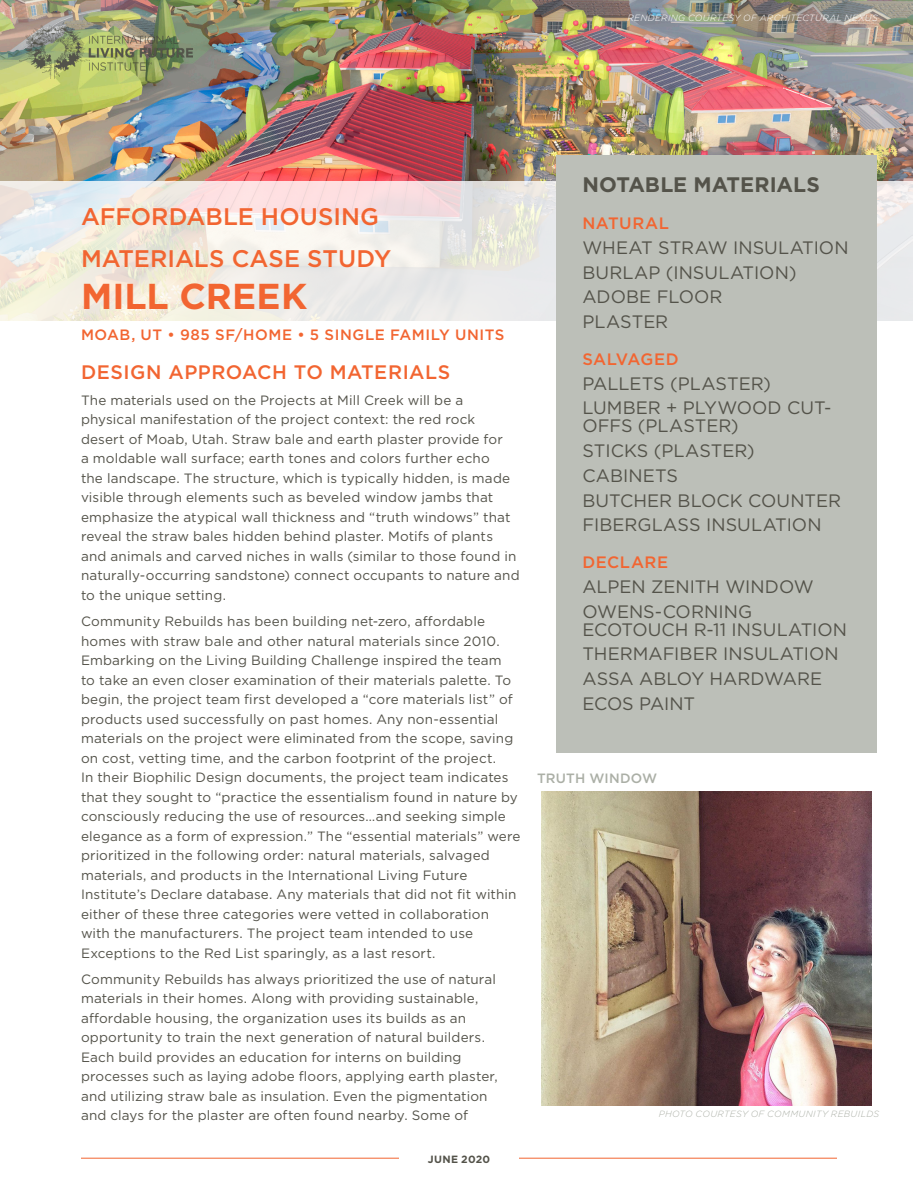
<style>
.page{position:relative;width:918px;height:1188px;background:#fff}
.page>*{position:absolute;margin:0;border:0;box-sizing:border-box;transform-origin:0 0}
.t1{font:700 36px "Gotham";letter-spacing:.005em;color:#f26531}
.t2{font:500 24px "Gotham";color:#f26531}
.content{font:700 21px "Gotham";color:#54534a}
.content-2{font:500 19.5px "Gotham";letter-spacing:.025em;color:#f26531}
.content-3{font:18px/18px "Gotham";color:#54534a}
.content-4{font:500 16.5px "Gotham";letter-spacing:.03em;color:#f26531}
.content-5{font:500 15px "Gotham";letter-spacing:.04em;color:#f26531}
.content-6{font:13.5px/19.5px "Gotham";letter-spacing:.01em;color:#54534a}
.content-7{font:500 13.5px "Gotham";letter-spacing:.015em;color:#abafa6}
.content-8{font:700 10.5px "Gotham";letter-spacing:.03em;color:#54534a}
.content-9{font:italic 300 9px "Gotham";letter-spacing:.035em;color:#fff}
.content-10{font:italic 300 9px "Gotham";letter-spacing:.035em;color:#abafa6}
</style>
<div class="page">
<hr style="left:81px;top:1158px;width:756px;height:1px;background:#f26531">
<div style="left:399px;top:1150px;width:120px;height:12px;background:#fff"></div>
<img style="left:0;top:0;width:913px;height:182px">
<svg style="left:0;top:182px;width:913px;height:139px;background:#eee9e4"></svg>
<div style="left:556px;top:155px;width:322px;height:598px;background:#bcbfb8"></div>
<img style="left:542px;top:792px;width:330px;height:314px">
<img style="left:20px;top:22px;width:172px;height:56px">
<p class="content-9" style="left:627px;top:12px;width:252px">RENDERING COURTESY OF ARCHITECTURAL NEXUS</p>
<p class="t2" style="left:81px;top:201px;width:300px">AFFORDABLE HOUSING</p>
<p class="t2" style="left:81px;top:243px;width:312px">MATERIALS CASE STUDY</p>
<p class="t1" style="left:81px;top:272px;width:228px">MILL CREEK</p>
<p class="content-5" style="left:81px;top:325px;width:425px">MOAB, UT • 985 SF/HOME • 5 SINGLE FAMILY UNITS</p>
<p class="content-2" style="left:81px;top:359px;width:371px">DESIGN APPROACH TO MATERIALS</p>
<p class="content-6" style="left:81px;top:390px;width:440px">The materials used on the Projects at Mill Creek will be a physical manifestation of the project context: the red rock desert of Moab, Utah. Straw bale and earth plaster provide for<br>a moldable wall surface; earth tones and colors further echo<br>the landscape. The structure, which is typically hidden, is made visible through elements such as beveled window jambs that emphasize the atypical wall thickness and “truth windows” that reveal the straw bales hidden behind plaster. Motifs of plants and animals and carved niches in walls (similar to those found in naturally-occurring sandstone) connect occupants to nature and to the unique setting.</p>
<p class="content-6" style="left:81px;top:611px;width:441px">Community Rebuilds has been building net-zero, affordable homes with straw bale and other natural materials since 2010.<br>Embarking on the Living Building Challenge inspired the team<br>to take an even closer examination of their materials palette. To begin, the project team first developed a “core materials list” of products used successfully on past homes. Any non-essential materials on the project were eliminated from the scope, saving on cost, vetting time, and the carbon footprint of the project.<br>In their Biophilic Design documents, the project team indicates that they sought to “practice the essentialism found in nature by consciously reducing the use of resources…and seeking simple elegance as a form of expression.” The “essential materials” were prioritized in the following order: natural materials, salvaged materials, and products in the International Living Future Institute’s Declare database. Any materials that did not fit within either of these three categories were vetted in collaboration with the manufacturers. The project team intended to use Exceptions to the Red List sparingly, as a last resort.</p>
<p class="content-6" style="left:81px;top:969px;width:418px">Community Rebuilds has always prioritized the use of natural materials in their homes. Along with providing sustainable, affordable housing, the organization uses its builds as an opportunity to train the next generation of natural builders.<br>Each build provides an education for interns on building processes such as laying adobe floors, applying earth plaster, and utilizing straw bale as insulation. Even the pigmentation and clays for the plaster are often found nearby. Some of</p>
<p class="content-8" style="left:428px;top:1152px;width:64px">JUNE 2020</p>
<p class="content" style="left:582px;top:171px;width:239px">NOTABLE MATERIALS</p>
<p class="content-4" style="left:582px;top:213px;width:88px">NATURAL</p>
<p class="content-3" style="left:582px;top:238px;width:268px">WHEAT STRAW INSULATION</p>
<p class="content-3" style="left:582px;top:263px;width:216px">BURLAP (INSULATION)</p>
<p class="content-3" style="left:582px;top:288px;width:142px">ADOBE FLOOR</p>
<p class="content-3" style="left:582px;top:312px;width:87px">PLASTER</p>
<p class="content-4" style="left:582px;top:348px;width:98px">SALVAGED</p>
<p class="content-3" style="left:582px;top:374px;width:190px">PALLETS (PLASTER)</p>
<p class="content-3" style="left:582px;top:399px;width:251px">LUMBER + PLYWOOD CUT-<br>OFFS (PLASTER)</p>
<p class="content-3" style="left:582px;top:441px;width:174px">STICKS (PLASTER)</p>
<p class="content-3" style="left:582px;top:466px;width:97px">CABINETS</p>
<p class="content-3" style="left:582px;top:491px;width:260px">BUTCHER BLOCK COUNTER</p>
<p class="content-3" style="left:582px;top:516px;width:241px">FIBERGLASS INSULATION</p>
<p class="content-4" style="left:582px;top:552px;width:87px">DECLARE</p>
<p class="content-3" style="left:582px;top:577px;width:233px">ALPEN ZENITH WINDOW</p>
<p class="content-3" style="left:582px;top:602px;width:266px">OWENS-CORNING<br>ECOTOUCH R-11 INSULATION</p>
<p class="content-3" style="left:582px;top:645px;width:258px">THERMAFIBER INSULATION</p>
<p class="content-3" style="left:582px;top:669px;width:241px">ASSA ABLOY HARDWARE</p>
<p class="content-3" style="left:582px;top:694px;width:114px">ECOS PAINT</p>
<p class="content-7" style="left:537px;top:770px;width:122px">TRUTH WINDOW</p>
<p class="content-10" style="left:659px;top:1108px;width:222px">PHOTO COURTESY OF COMMUNITY REBUILDS</p>
</div>
